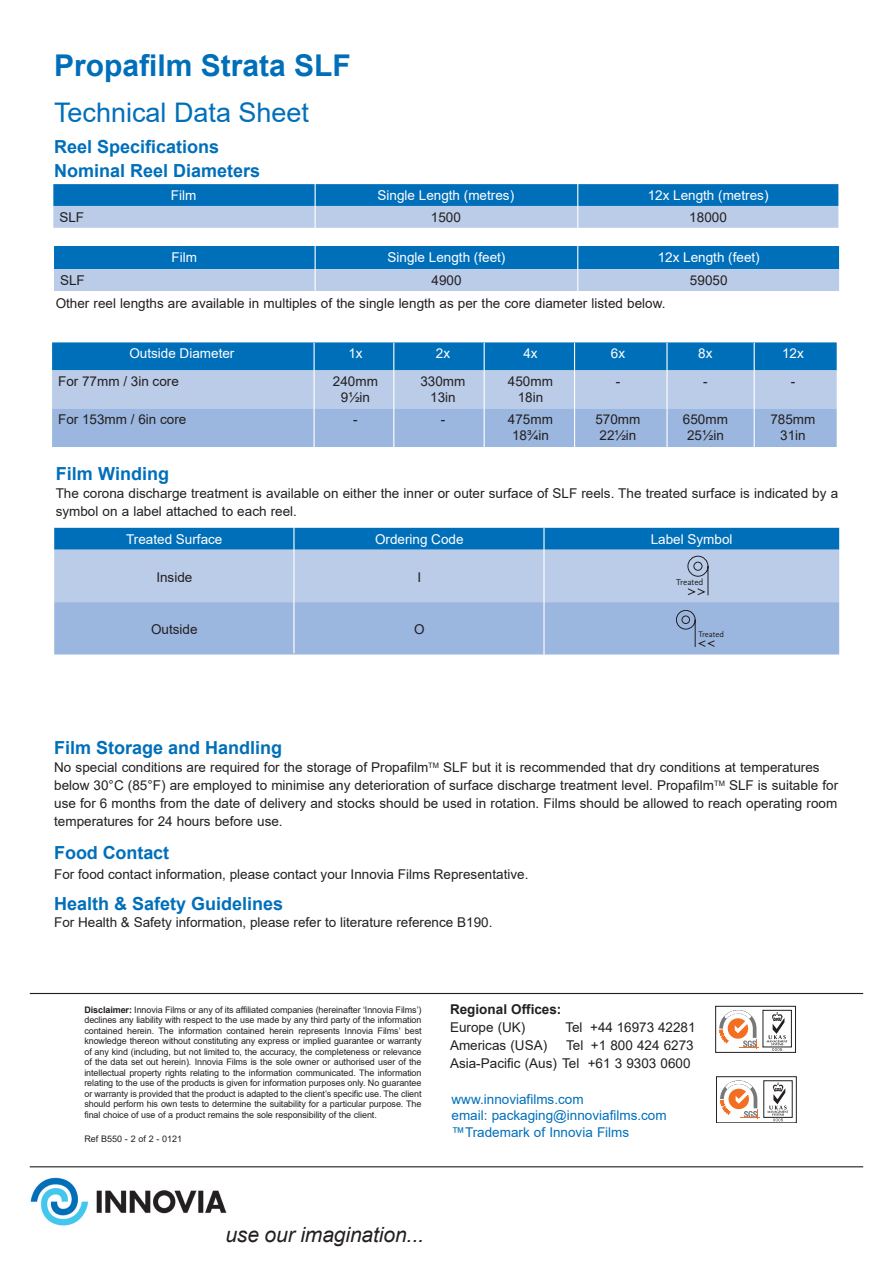
<style>
.page{position:relative;width:893px;height:1263px;background:#fff}
.page>*{position:absolute;margin:0;border:0;box-sizing:border-box;transform-origin:0 0}
.t1{font:700 30px "Arial";color:#006fba}
.t2{font:27px "Arial";color:#006fba}
.t3{font:italic 21px "Arial";letter-spacing:-.005em;color:#231f20}
.t4{font:700 18px/24px "Arial";color:#006fba}
.t5{font:13.5px/16.2px "Arial";color:#231f20;text-align:center}
.t6{font:13.5px "Arial";color:#fff}
.t7{font:13.5px/16.5px "Arial";color:#006fba}
.t8{font:700 13.5px "Arial";color:#231f20}
.t9{font:9px/10.5px "Arial";letter-spacing:-.01em;color:#231f20;text-align:justify}
.t10{font:9px "Scala Sans OT";color:#231f20}
.t11{font:8.4px "Scala Sans OT";color:#231f20}
.s1{font-weight:700}
</style>
<div class="page">
<div style="left:715px;top:1006px;width:81px;height:46px;background:#fff;border:1px solid #231f20"></div>
<svg style="left:719px;top:1010px;width:40px;height:39px"></svg>
<div style="left:763px;top:1010px;width:29px;height:37px;border:1px solid #231f20"></div>
<svg style="left:767px;top:1012px;width:20px;height:39px"></svg>
<div style="left:716px;top:1076px;width:80px;height:47px;border:1px solid #231f20"></div>
<svg style="left:720px;top:1080px;width:40px;height:39px"></svg>
<svg style="left:767px;top:1082px;width:21px;height:39px"></svg>
<hr style="left:30px;top:993px;width:833px;height:1px;background:#231f20">
<hr style="left:30px;top:1166px;width:833px;height:1px;background:#231f20">
<img style="left:30px;top:1177px;width:197px;height:49px">
<svg style="left:53px;top:184px;width:785px;height:44px;background:#5e9ed1"></svg>
<svg style="left:54px;top:246px;width:785px;height:45px;background:#5b9cd0"></svg>
<svg style="left:52px;top:342px;width:785px;height:105px;background:#7eacd8"></svg>
<hr style="left:315px;top:183px;width:1px;height:111px;background:#fff">
<hr style="left:577px;top:182px;width:1px;height:111px;background:#fff">
<hr style="left:314px;top:343px;width:1px;height:106px;background:#fff">
<hr style="left:393px;top:343px;width:1px;height:106px;background:#fff">
<hr style="left:484px;top:343px;width:1px;height:106px;background:#fff">
<hr style="left:574px;top:343px;width:1px;height:106px;background:#fff">
<hr style="left:666px;top:343px;width:2px;height:106px;background:#fff">
<hr style="left:754px;top:343px;width:1px;height:106px;background:#fff">
<svg style="left:54px;top:528px;width:785px;height:126px;background:#8db3db"></svg>
<h1 class="t1" style="left:54px;top:44px;width:298px">Propafilm Strata SLF</h1>
<h2 class="t2" style="left:54px;top:94px;width:257px">Technical Data Sheet</h2>
<h3 class="t4" style="left:54px;top:135px;width:208px">Reel Specifications<br>Nominal Reel Diameters</h3>
<p class="t6" style="left:171px;top:186px;width:27px">Film</p>
<p class="t6" style="left:378px;top:186px;width:138px">Single Length (metres)</p>
<p class="t6" style="left:648px;top:186px;width:122px">12x Length (metres)</p>
<p class="t5" style="left:59px;top:209px;width:26px">SLF</p>
<p class="t5" style="left:431px;top:209px;width:32px">1500</p>
<p class="t5" style="left:689px;top:209px;width:39px">18000</p>
<p class="t6" style="left:172px;top:248px;width:27px">Film</p>
<p class="t6" style="left:388px;top:248px;width:119px">Single Length (feet)</p>
<p class="t6" style="left:658px;top:248px;width:104px">12x Length (feet)</p>
<p class="t5" style="left:60px;top:272px;width:26px">SLF</p>
<p class="t5" style="left:431px;top:272px;width:32px">4900</p>
<p class="t5" style="left:690px;top:272px;width:39px">59050</p>
<p class="t5" style="left:56px;top:295px;width:611px">Other reel lengths are available in multiples of the single length as per the core diameter listed below.</p>
<p class="t6" style="left:129px;top:344px;width:107px">Outside Diameter</p>
<p class="t6" style="left:348px;top:344px;width:16px">1x</p>
<p class="t6" style="left:436px;top:344px;width:16px">2x</p>
<p class="t6" style="left:523px;top:344px;width:16px">4x</p>
<p class="t6" style="left:611px;top:344px;width:16px">6x</p>
<p class="t6" style="left:698px;top:344px;width:16px">8x</p>
<p class="t6" style="left:782px;top:344px;width:23px">12x</p>
<p class="t5" style="left:58px;top:373px;width:122px">For 77mm / 3in core</p>
<p class="t5" style="left:333px;top:373px;width:47px">240mm<br>91/2in</p>
<p class="t5" style="left:420px;top:373px;width:47px">330mm<br>13in</p>
<p class="t5" style="left:508px;top:373px;width:47px">450mm<br>18in</p>
<p class="t5" style="left:616px;top:373px;width:6px">-</p>
<p class="t5" style="left:703px;top:373px;width:6px">-</p>
<p class="t5" style="left:791px;top:373px;width:6px">-</p>
<p class="t5" style="left:58px;top:411px;width:130px">For 153mm / 6in core</p>
<p class="t5" style="left:353px;top:411px;width:6px">-</p>
<p class="t5" style="left:441px;top:411px;width:6px">-</p>
<p class="t5" style="left:508px;top:411px;width:47px">475mm<br>183/4in</p>
<p class="t5" style="left:595px;top:411px;width:47px">570mm<br>221/2in</p>
<p class="t5" style="left:683px;top:411px;width:47px">650mm<br>251/2in</p>
<p class="t5" style="left:770px;top:411px;width:47px">785mm<br>31in</p>
<h3 class="t4" style="left:56px;top:462px;width:115px">Film Winding</h3>
<p class="t5" style="left:56px;top:484px;width:784px;line-height:18px;text-align:left">The corona discharge treatment is available on either the inner or outer surface of SLF reels. The treated surface is indicated by a symbol on a label attached to each reel.</p>
<p class="t6" style="left:126px;top:530px;width:98px">Treated Surface</p>
<p class="t6" style="left:375px;top:530px;width:90px">Ordering Code</p>
<p class="t6" style="left:651px;top:530px;width:83px">Label Symbol</p>
<p class="t5" style="left:156px;top:569px;width:38px">Inside</p>
<p class="t5" style="left:417px;top:569px;width:5px">I</p>
<p class="t10" style="left:676px;top:577px;width:29px">Treated</p>
<p class="t5" style="left:151px;top:621px;width:48px">Outside</p>
<p class="t5" style="left:414px;top:621px;width:12px">O</p>
<p class="t11" style="left:698px;top:630px;width:27px">Treated</p>
<h3 class="t4" style="left:54px;top:736px;width:230px">Film Storage and Handling</h3>
<p class="t5" style="left:54px;top:758px;width:785px;line-height:18px;text-align:left">No special conditions are required for the storage of Propafilm<sup>TM</sup> SLF but it is recommended that dry conditions at temperatures below 30°C (85°F) are employed to minimise any deterioration of surface discharge treatment level. Propafilm<sup>TM</sup> SLF is suitable for use for 6 months from the date of delivery and stocks should be used in rotation. Films should be allowed to reach operating room temperatures for 24 hours before use.</p>
<h3 class="t4" style="left:54px;top:841px;width:117px">Food Contact</h3>
<p class="t5" style="left:54px;top:866px;width:476px">For food contact information, please contact your Innovia Films Representative.</p>
<h3 class="t4" style="left:54px;top:892px;width:231px">Health &amp; Safety Guidelines</h3>
<p class="t5" style="left:54px;top:914px;width:440px">For Health &amp; Safety information, please refer to literature reference B190.</p>
<p class="t9" style="left:84px;top:1004px;width:339px"><span class="s1">Disclaimer:</span> Innovia Films or any of its affiliated companies (hereinafter ‘Innovia Films’) declines any liability with respect to the use made by any third party of the information contained herein. The information contained herein represents Innovia Films’ best knowledge thereon without constituting any express or implied guarantee or warranty of any kind (including, but not limited to, the accuracy, the completeness or relevance of the data set out herein). Innovia Films is the sole owner or authorised user of the intellectual property rights relating to the information communicated. The information relating to the use of the products is given for information purposes only. No guarantee or warranty is provided that the product is adapted to the client’s specific use. The client should perform his own tests to determine the suitability for a particular purpose. The final choice of use of a product remains the sole responsibility of the client.</p>
<p class="t9" style="left:84px;top:1133px;width:99px">Ref B550 - 2 of 2 - 0121</p>
<p class="t8" style="left:450px;top:1000px;width:113px">Regional Offices:</p>
<p class="t5" style="left:450px;top:1019px;width:77px">Europe (UK)</p>
<p class="t5" style="left:565px;top:1019px;width:132px">Tel +44 16973 42281</p>
<p class="t5" style="left:450px;top:1037px;width:99px">Americas (USA)</p>
<p class="t5" style="left:450px;top:1036px;width:245px;line-height:18px;text-align:right">Tel +1 800 424 6273<br>Asia-Pacific (Aus) Tel +61 3 9303 0600</p>
<p class="t7" style="left:452px;top:1090px;width:217px">www.innoviafilms.com<br>email: packaging@innoviafilms.com ™Trademark of Innovia Films</p>
<h3 class="t3" style="left:225px;top:1220px;width:200px">use our imagination...</h3>
</div>
